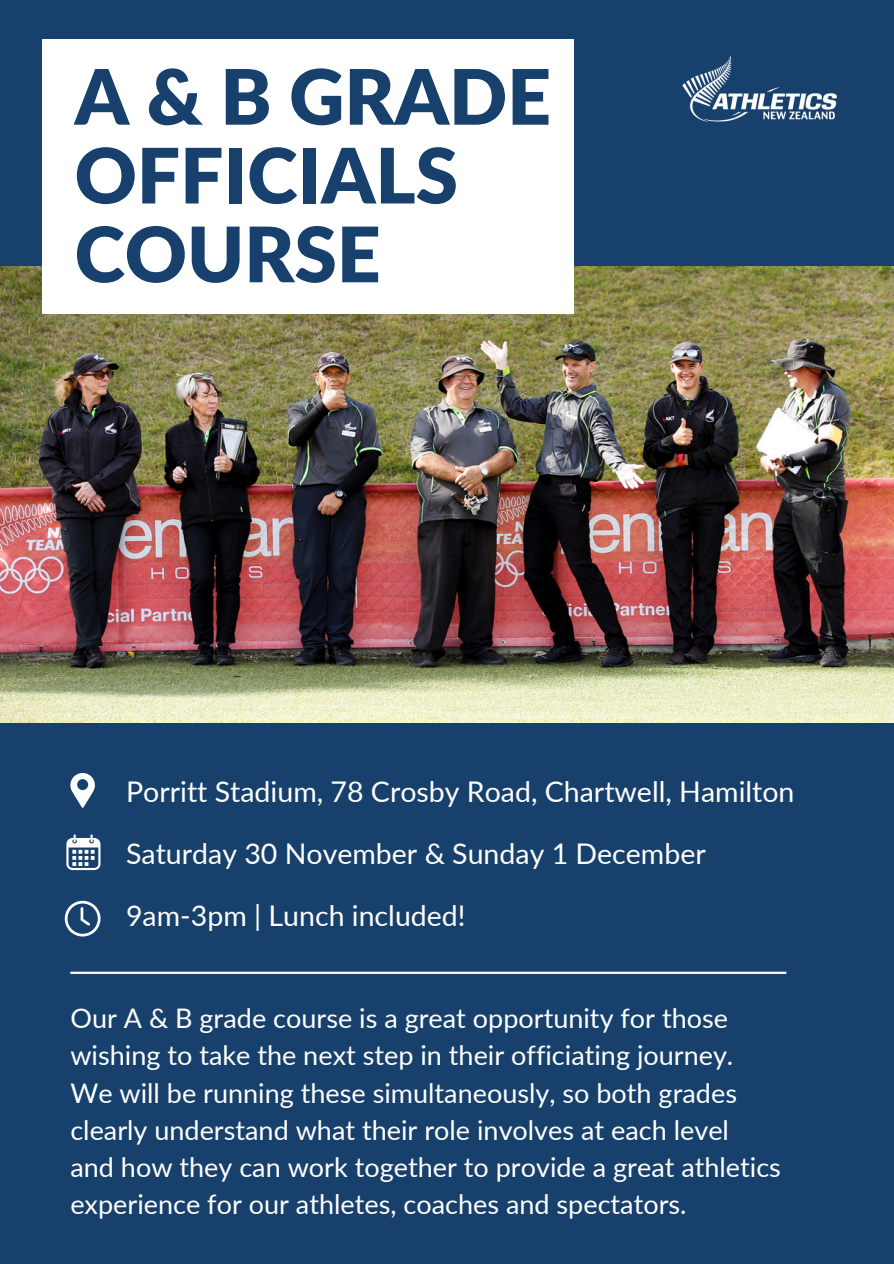
<style>
.page{position:relative;width:894px;height:1264px;background:#fff}
.page>*{position:absolute;margin:0;border:0;box-sizing:border-box;transform-origin:0 0}
.t1{font:900 76.35px/78.8px "Lato";color:#17416c}
.t2{font:28.5px "Lato";color:#fff}
.t3{font:27px/37.2px "Lato";color:#fff}
</style>
<div class="page">
<div style="left:0;top:0;width:893px;height:1263px;background:#17416c"></div>
<img style="left:0;top:267px;width:893px;height:455px">
<svg style="left:66px;top:834px;width:34px;height:36px"></svg>
<svg style="left:70px;top:773px;width:25px;height:35px"></svg>
<svg style="left:65px;top:900px;width:35px;height:36px"></svg>
<img style="left:682px;top:56px;width:155px;height:66px">
<hr style="left:70px;top:971px;width:716px;height:2px;background:#fff">
<div style="left:42px;top:39px;width:532px;height:275px;background:#fff"></div>
<p class="t1" style="left:75px;top:56px;width:477px">A &amp; B GRADE<br>OFFICIALS<br>COURSE</p>
<p class="t2" style="left:126px;top:774px;width:669px">Porritt Stadium, 78 Crosby Road, Chartwell, Hamilton</p>
<p class="t2" style="left:126px;top:836px;width:581px">Saturday 30 November &amp; Sunday 1 December</p>
<p class="t2" style="left:126px;top:898px;width:341px">9am-3pm | Lunch included!</p>
<p class="t3" style="left:70px;top:999px;width:664px">Our A &amp; B grade course is a great opportunity for those wishing to take the next step in their officiating journey.</p>
<p class="t3" style="left:70px;top:1073px;width:668px">We will be running these simultaneously, so both grades clearly understand what their role involves at each level</p>
<p class="t3" style="left:70px;top:1147px;width:712px">and how they can work together to provide a great athletics experience for our athletes, coaches and spectators.</p>
</div>
